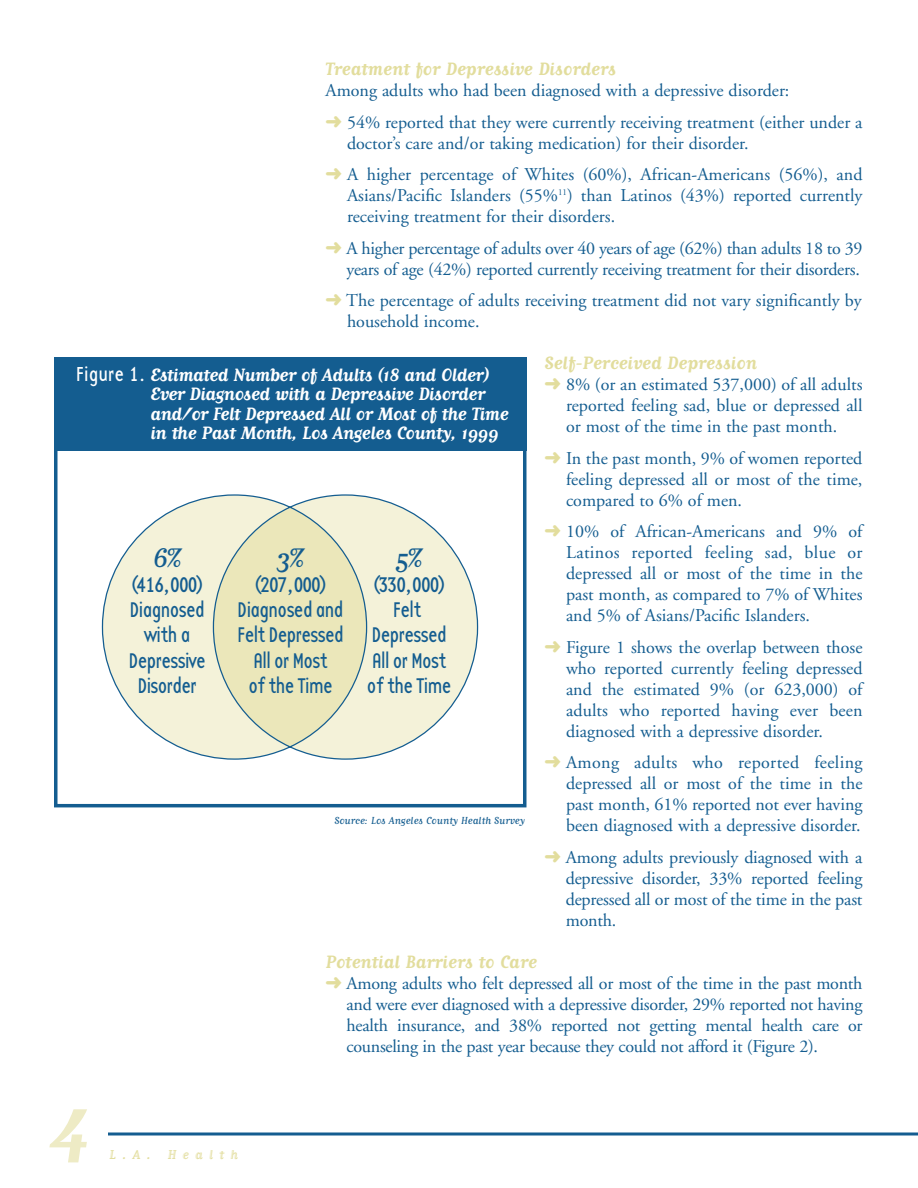
<style>
.page{position:relative;width:918px;height:1188px;background:#fff}
.page>*{position:absolute;margin:0;border:0;box-sizing:border-box;transform-origin:0 0}
.t1{font:700 90px "Matrix Script";color:#eeebc5}
.t2{font:31.5px "Matrix Script";color:#145d90}
.t3{font:22.05px/25.2px "Base Twelve Sans";letter-spacing:-.06em;color:#145d90;text-align:center}
.t4{font:700 21px/19.5px "Matrix Script";letter-spacing:-.02em;color:#fff}
.t5{font:700 21px "Matrix Script";color:#e2dd9d}
.t6{font:18px/21px "Adobe Garamond";color:#145d90;text-align:justify}
.t7{font:15px "Matrix Inline Script";letter-spacing:.425em;color:#e2dd9d}
.t8{font:12px "Matrix Script";color:#145d90}
.s1{color:#e2dd9d}
.s2{font-family:"Base Twelve Sans";font-weight:400}
</style>
<div class="page">
<svg style="left:108px;top:1132px;width:810px;height:4px;background:#4e85ab"></svg>
<svg style="left:101px;top:494px;width:186px;height:266px;fill:#f4f2d9"></svg>
<svg style="left:287px;top:494px;width:192px;height:266px;background:#eeedd3"></svg>
<div style="left:54px;top:381px;width:472px;height:426px;border:3px solid #145d90"></div>
<div style="left:54px;top:358px;width:472px;height:93px;background:#145d90"></div>
<p class="t5" style="left:326px;top:55px;width:292px">Treatment for Depressive Disorders</p>
<p class="t6" style="left:326px;top:76px;width:538px;line-height:31.5px">Among adults who had been diagnosed with a depressive disorder:<br><span class="s1">➜</span> 54% reported that they were currently receiving treatment (either under a</p>
<p class="t6" style="left:326px;top:129px;width:538px;line-height:31.5px;text-indent:22px">doctor’s care and/or taking medication) for their disorder.<br><span class="s1">➜</span> A higher percentage of Whites (60%), African-Americans (56%), and</p>
<p class="t6" style="left:347px;top:186px;width:517px">Asians/Pacific Islanders (55%<sup>11</sup>) than Latinos (43%) reported currently receiving treatment for their disorders.</p>
<p class="t6" style="left:326px;top:239px;width:538px;text-align:right"><span class="s1">➜</span> A higher percentage of adults over 40 years of age (62%) than adults 18 to 39 years of age (42%) reported currently receiving treatment for their disorders.</p>
<p class="t6" style="left:347px;top:291px;width:516px;text-indent:-22px"><span class="s1">➜</span> The percentage of adults receiving treatment did not vary significantly by household income.</p>
<p class="t5" style="left:544px;top:349px;width:214px">Self-Perceived Depression</p>
<p class="t6" style="left:566px;top:375px;width:298px;text-indent:-22px"><span class="s1">➜</span> 8% (or an estimated 537,000) of all adults reported feeling sad, blue or depressed all or most of the time in the past month.</p>
<p class="t6" style="left:566px;top:449px;width:298px;text-indent:-22px"><span class="s1">➜</span> In the past month, 9% of women reported feeling depressed all or most of the time, compared to 6% of men.</p>
<p class="t6" style="left:566px;top:522px;width:298px;text-indent:-22px"><span class="s1">➜</span> 10% of African-Americans and 9% of Latinos reported feeling sad, blue or depressed all or most of the time in the past month, as compared to 7% of Whites and 5% of Asians/Pacific Islanders.</p>
<p class="t6" style="left:566px;top:638px;width:298px;text-indent:-22px"><span class="s1">➜</span> Figure 1 shows the overlap between those who reported currently feeling depressed and the estimated 9% (or 623,000) of adults who reported having ever been diagnosed with a depressive disorder.</p>
<p class="t6" style="left:566px;top:753px;width:298px;text-indent:-22px"><span class="s1">➜</span> Among adults who reported feeling depressed all or most of the time in the past month, 61% reported not ever having been diagnosed with a depressive disorder.</p>
<p class="t6" style="left:566px;top:848px;width:298px;text-indent:-21px"><span class="s1">➜</span> Among adults previously diagnosed with a depressive disorder, 33% reported feeling depressed all or most of the time in the past month.</p>
<p class="t5" style="left:326px;top:948px;width:213px">Potential Barriers to Care</p>
<p class="t6" style="left:346px;top:974px;width:518px;text-indent:-21px"><span class="s1">➜</span> Among adults who felt depressed all or most of the time in the past month and were ever diagnosed with a depressive disorder, 29% reported not having health insurance, and 38% reported not getting mental health care or counseling in the past year because they could not afford it (Figure 2).</p>
<p class="t4" style="left:150px;top:364px;width:360px;text-indent:-75px"><span class="s2">Figure 1.</span> Estimated Number of Adults (18 and Older)<br>Ever Diagnosed with a Depressive Disorder and/or Felt Depressed All or Most of the Time in the Past Month, Los Angeles County, 1999</p>
<h2 class="t2" style="left:152px;top:537px;width:31px">6%</h2>
<p class="t3" style="left:128px;top:574px;width:79px">(416,000)<br>Diagnosed with a<br>Depressive<br>Disorder</p>
<h2 class="t2" style="left:276px;top:537px;width:30px">3%</h2>
<p class="t3" style="left:237px;top:574px;width:109px">(207,000)<br>Diagnosed and<br>Felt Depressed<br>All or Most<br>of the Time</p>
<h2 class="t2" style="left:395px;top:537px;width:30px">5%</h2>
<p class="t3" style="left:367px;top:574px;width:87px">(330,000)<br>Felt<br>Depressed<br>All or Most of the Time</p>
<p class="t8" style="left:334px;top:813px;width:192px">Source: Los Angeles County Health Survey</p>
<h1 class="t1" style="left:50px;top:1064px;width:44px">4</h1>
<p class="t7" style="left:110px;top:1145px;width:130px">L.A. Health</p>
</div>
